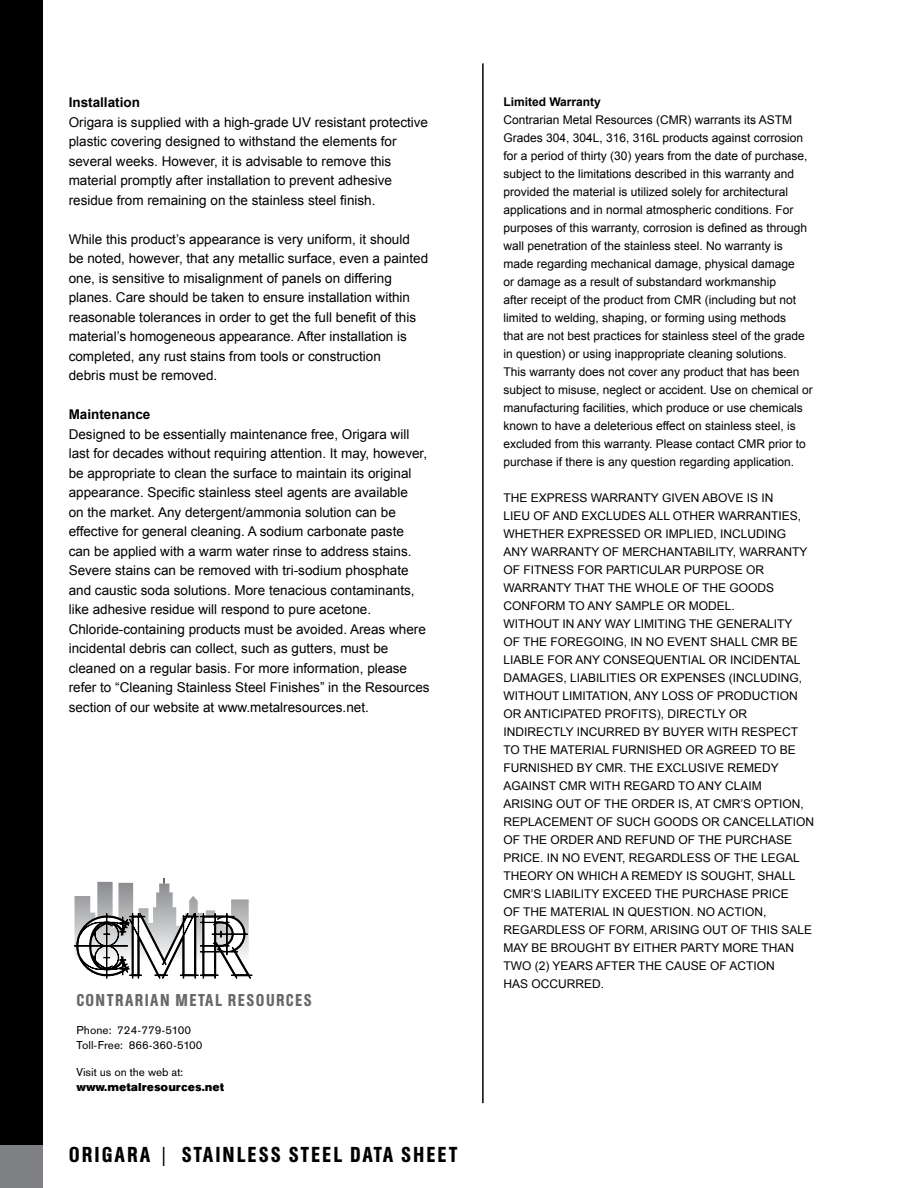
<style>
.page{position:relative;width:918px;height:1188px;background:#fff}
.page>*{position:absolute;margin:0;border:0;box-sizing:border-box;transform-origin:0 0}
.t1{font:22.65px "AG Buch Mdm Cnd";letter-spacing:.09em;color:#000}
.t2{font:18px "AG Buch Mdm Cnd";letter-spacing:.08em;color:#67686b}
.t3{font:13.5px/19.5px "Arial";color:#000}
.t4{font:700 13.5px "Arial";color:#000}
.t5{font:12px/18px "Arial";color:#000}
.t6{font:12px/15px "A Grotesk Rgl";color:#000}
.t7{font:12px "A Grotesk Super";color:#000}
.t8{font:700 12px "Arial";color:#000}
</style>
<div class="page">
<div style="left:0;top:0;width:43px;height:1188px;background:#000"></div>
<svg style="left:74px;top:878px;width:178px;height:101px"></svg>
<div style="left:0;top:1146px;width:42px;height:42px;background:#7e8083"></div>
<hr style="left:482px;top:63px;width:2px;height:1040px;background:#000">
<p class="t4" style="left:69px;top:94px;width:73px">Installation</p>
<p class="t3" style="left:69px;top:112px;width:361px">Origara is supplied with a high-grade UV resistant protective plastic covering designed to withstand the elements for several weeks. However, it is advisable to remove this material promptly after installation to prevent adhesive residue from remaining on the stainless steel finish.</p>
<p class="t3" style="left:69px;top:229px;width:361px">While this product’s appearance is very uniform, it should be noted, however, that any metallic surface, even a painted one, is sensitive to misalignment of panels on differing planes. Care should be taken to ensure installation within reasonable tolerances in order to get the full benefit of this material’s homogeneous appearance. After installation is completed, any rust stains from tools or construction<br>debris must be removed.</p>
<p class="t4" style="left:69px;top:405px;width:83px">Maintenance</p>
<p class="t3" style="left:69px;top:424px;width:362px">Designed to be essentially maintenance free, Origara will last for decades without requiring attention. It may, however, be appropriate to clean the surface to maintain its original appearance. Specific stainless steel agents are available<br>on the market. Any detergent/ammonia solution can be effective for general cleaning. A sodium carbonate paste<br>can be applied with a warm water rinse to address stains.<br>Severe stains can be removed with tri-sodium phosphate and caustic soda solutions. More tenacious contaminants, like adhesive residue will respond to pure acetone.<br>Chloride-containing products must be avoided. Areas where incidental debris can collect, such as gutters, must be cleaned on a regular basis. For more information, please refer to “Cleaning Stainless Steel Finishes” in the Resources section of our website at www.metalresources.net.</p>
<h2 class="t2" style="left:77px;top:988px;width:237px">CONTRARIAN METAL RESOURCES</h2>
<p class="t6" style="left:77px;top:1024px;width:124px">Phone: 724-779-5100<br>Toll-Free: 866-360-5100</p>
<p class="t6" style="left:77px;top:1066px;width:108px">Visit us on the web at:</p>
<p class="t7" style="left:77px;top:1079px;width:149px">www.metalresources.net</p>
<h1 class="t1" style="left:69px;top:1140px;width:390px">ORIGARA | STAINLESS STEEL DATA SHEET</h1>
<p class="t8" style="left:503px;top:94px;width:99px">Limited Warranty</p>
<p class="t5" style="left:503px;top:111px;width:311px">Contrarian Metal Resources (CMR) warrants its ASTM Grades 304, 304L, 316, 316L products against corrosion for a period of thirty (30) years from the date of purchase, subject to the limitations described in this warranty and provided the material is utilized solely for architectural applications and in normal atmospheric conditions. For purposes of this warranty, corrosion is defined as through wall penetration of the stainless steel. No warranty is made regarding mechanical damage, physical damage<br>or damage as a result of substandard workmanship<br>after receipt of the product from CMR (including but not limited to welding, shaping, or forming using methods<br>that are not best practices for stainless steel of the grade in question) or using inappropriate cleaning solutions.<br>This warranty does not cover any product that has been subject to misuse, neglect or accident. Use on chemical or manufacturing facilities, which produce or use chemicals known to have a deleterious effect on stainless steel, is excluded from this warranty. Please contact CMR prior to purchase if there is any question regarding application.</p>
<p class="t5" style="left:503px;top:489px;width:312px">THE EXPRESS WARRANTY GIVEN ABOVE IS IN<br>LIEU OF AND EXCLUDES ALL OTHER WARRANTIES, WHETHER EXPRESSED OR IMPLIED, INCLUDING<br>ANY WARRANTY OF MERCHANTABILITY, WARRANTY OF FITNESS FOR PARTICULAR PURPOSE OR WARRANTY THAT THE WHOLE OF THE GOODS CONFORM TO ANY SAMPLE OR MODEL.<br>WITHOUT IN ANY WAY LIMITING THE GENERALITY<br>OF THE FOREGOING, IN NO EVENT SHALL CMR BE LIABLE FOR ANY CONSEQUENTIAL OR INCIDENTAL DAMAGES, LIABILITIES OR EXPENSES (INCLUDING, WITHOUT LIMITATION, ANY LOSS OF PRODUCTION OR ANTICIPATED PROFITS), DIRECTLY OR INDIRECTLY INCURRED BY BUYER WITH RESPECT TO THE MATERIAL FURNISHED OR AGREED TO BE FURNISHED BY CMR. THE EXCLUSIVE REMEDY AGAINST CMR WITH REGARD TO ANY CLAIM<br>ARISING OUT OF THE ORDER IS, AT CMR’S OPTION, REPLACEMENT OF SUCH GOODS OR CANCELLATION OF THE ORDER AND REFUND OF THE PURCHASE PRICE. IN NO EVENT, REGARDLESS OF THE LEGAL THEORY ON WHICH A REMEDY IS SOUGHT, SHALL CMR’S LIABILITY EXCEED THE PURCHASE PRICE<br>OF THE MATERIAL IN QUESTION. NO ACTION, REGARDLESS OF FORM, ARISING OUT OF THIS SALE MAY BE BROUGHT BY EITHER PARTY MORE THAN TWO (2) YEARS AFTER THE CAUSE OF ACTION<br>HAS OCCURRED.</p>
</div>
